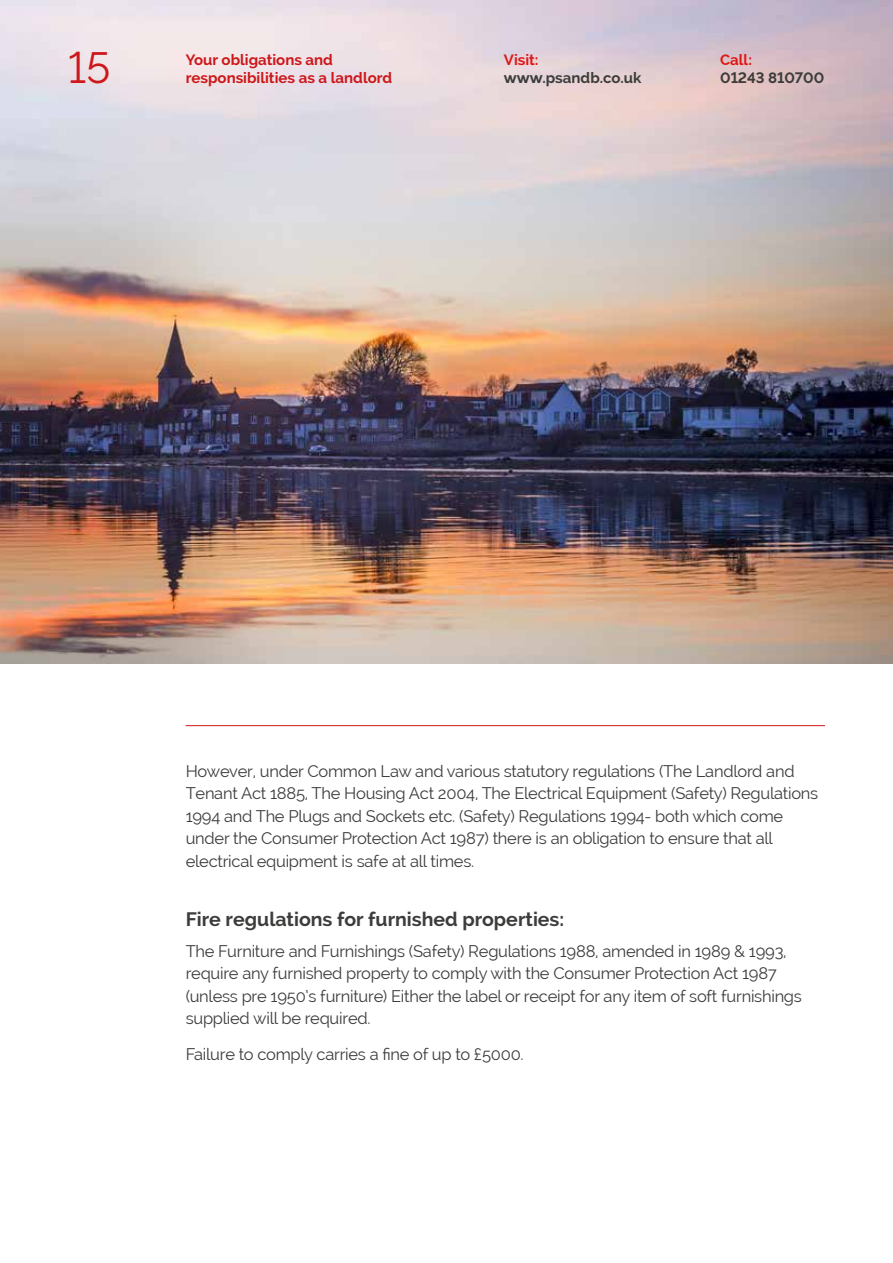
<style>
.page{position:relative;width:893px;height:1263px;background:#fff}
.page>*{position:absolute;margin:0;border:0;box-sizing:border-box;transform-origin:0 0}
.t1{font:43.5px "Raleway";color:#cd171a}
.t2{font:700 19.5px "Raleway";color:#3c3c3b}
.t3{font:16.5px/22.5px "Raleway";letter-spacing:-.015em;color:#3c3c3b}
.t4{font:700 15px/18px "Raleway";color:#cd171a}
.t5{font:700 15px "Raleway";color:#3c3c3b}
.t6{font:700 15px "Raleway";color:#e01714}
</style>
<div class="page">
<img style="left:0;top:0;width:893px;height:663px">
<hr style="left:186px;top:725px;width:639px;height:1px;background:#cd171a">
<h1 class="t1" style="left:68px;top:42px;width:44px">15</h1>
<p class="t4" style="left:186px;top:51px;width:208px">Your obligations and responsibilities as a landlord</p>
<p class="t6" style="left:720px;top:51px;width:33px">Call:</p>
<p class="t6" style="left:504px;top:51px;width:36px">Visit:</p>
<p class="t5" style="left:504px;top:69px;width:139px">www.psandb.co.uk</p>
<p class="t5" style="left:720px;top:69px;width:106px">01243 810700</p>
<p class="t3" style="left:186px;top:759px;width:634px">However, under Common Law and various statutory regulations (The Landlord and Tenant Act 1885, The Housing Act 2004, The Electrical Equipment (Safety) Regulations 1994 and The Plugs and Sockets etc. (Safety) Regulations 1994- both which come under the Consumer Protection Act 1987) there is an obligation to ensure that all electrical equipment is safe at all times.</p>
<p class="t2" style="left:186px;top:908px;width:380px">Fire regulations for furnished properties:</p>
<p class="t3" style="left:186px;top:939px;width:618px">The Furniture and Furnishings (Safety) Regulations 1988, amended in 1989 &amp; 1993, require any furnished property to comply with the Consumer Protection Act 1987 (unless pre 1950’s furniture) Either the label or receipt for any item of soft furnishings supplied will be required.</p>
<p class="t3" style="left:186px;top:1043px;width:339px">Failure to comply carries a fine of up to £5000.</p>
</div>
